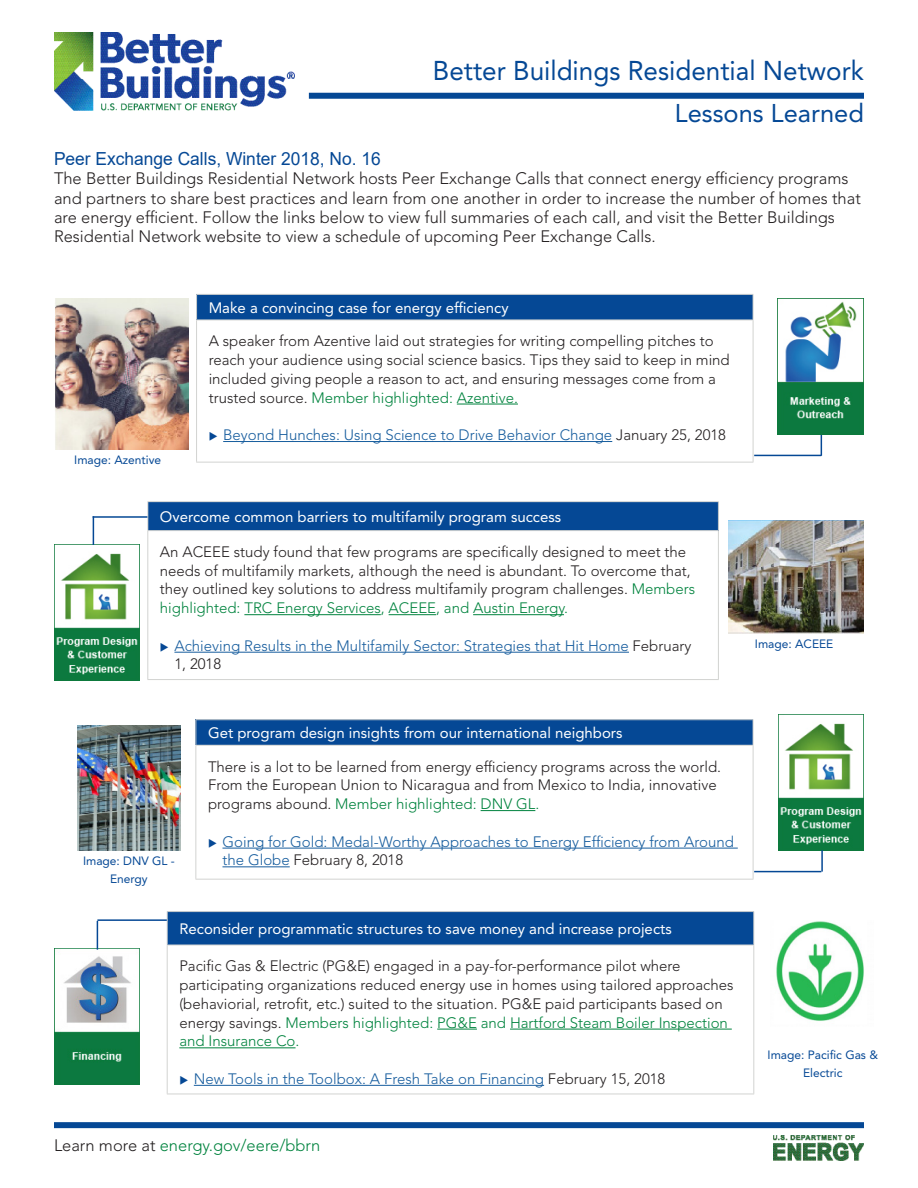
<style>
.page{position:relative;width:918px;height:1188px;background:#fff}
.page>*{position:absolute;margin:0;border:0;box-sizing:border-box;transform-origin:0 0}
.t1{font:27px "Avenir LT Std";color:#054895}
.t2{font:25.5px "Avenir LT Std";color:#054895}
.Body_Text{font:18px "Arial";color:#054895}
.Body_Text-2{font:300 16.5px/19.4px "Avenir LT Std";color:#231f20}
.t3{font:300 16.5px "Avenir LT Std";color:#00833e}
.KT_Body_Text{font:300 15px/18.8px "Avenir LT Std";color:#231f20}
.t4{font:300 15px/18.8px "Avenir LT Std";color:#175d9e}
.KT_Head{font:15px "Avenir LT Std";color:#fff}
.Photo_caption{font:12px/18px "Avenir LT Std";color:#054895;text-align:center}
.s1{color:#00833e}
.s2{color:#054895}
.s3{color:#231f20}
</style>
<div class="page">
<div style="left:54px;top:1122px;width:810px;height:6px;background:#054895"></div>
<img style="left:774px;top:1135px;width:90px;height:25px">
<img style="left:54px;top:32px;width:240px;height:79px">
<div style="left:309px;top:93px;width:555px;height:6px;background:#054895"></div>
<div style="left:148px;top:502px;width:570px;height:29px;background:#054895"></div>
<hr style="left:147px;top:501px;width:572px;height:1px;background:#d2d3d1">
<svg style="left:147px;top:502px;width:1px;height:28px"></svg>
<svg style="left:718px;top:502px;width:1px;height:28px"></svg>
<hr style="left:147px;top:530px;width:572px;height:1px;background:#d2d3d1">
<hr style="left:147px;top:531px;width:1px;height:148px;background:#d2d3d1">
<hr style="left:718px;top:531px;width:1px;height:148px;background:#d2d3d1">
<hr style="left:147px;top:679px;width:572px;height:1px;background:#d2d3d1">
<hr style="left:244px;top:614px;width:137px;height:1px;background:#00833e">
<hr style="left:389px;top:614px;width:47px;height:1px;background:#00833e">
<hr style="left:473px;top:614px;width:91px;height:1px;background:#00833e">
<hr style="left:174px;top:652px;width:455px;height:1px;background:#175d9e">
<div style="left:197px;top:294px;width:556px;height:26px;background:#054895"></div>
<hr style="left:196px;top:294px;width:557px;height:1px;background:#d2d3d1">
<svg style="left:196px;top:295px;width:1px;height:25px"></svg>
<svg style="left:753px;top:295px;width:1px;height:25px"></svg>
<hr style="left:196px;top:320px;width:557px;height:1px;background:#d2d3d1">
<hr style="left:196px;top:320px;width:1px;height:142px;background:#d2d3d1">
<hr style="left:753px;top:320px;width:1px;height:142px;background:#d2d3d1">
<hr style="left:196px;top:462px;width:557px;height:1px;background:#d2d3d1">
<hr style="left:457px;top:404px;width:61px;height:1px;background:#00833e">
<hr style="left:223px;top:441px;width:389px;height:1px;background:#175d9e">
<div style="left:196px;top:720px;width:557px;height:25px;background:#054895"></div>
<hr style="left:195px;top:719px;width:558px;height:1px;background:#d2d3d1">
<svg style="left:195px;top:720px;width:1px;height:25px"></svg>
<svg style="left:753px;top:720px;width:1px;height:25px"></svg>
<hr style="left:195px;top:745px;width:558px;height:1px;background:#d2d3d1">
<hr style="left:195px;top:746px;width:1px;height:133px;background:#d2d3d1">
<hr style="left:753px;top:746px;width:1px;height:133px;background:#d2d3d1">
<hr style="left:195px;top:879px;width:558px;height:1px;background:#d2d3d1">
<hr style="left:481px;top:810px;width:54px;height:1px;background:#00833e">
<hr style="left:222px;top:848px;width:516px;height:1px;background:#175d9e">
<hr style="left:222px;top:866px;width:68px;height:1px;background:#175d9e">
<div style="left:167px;top:912px;width:587px;height:33px;background:#054895"></div>
<hr style="left:167px;top:911px;width:587px;height:1px;background:#d2d3d1">
<hr style="left:167px;top:912px;width:1px;height:33px;background:#d2d3d1">
<hr style="left:753px;top:912px;width:1px;height:33px;background:#d2d3d1">
<hr style="left:167px;top:945px;width:587px;height:1px;background:#d2d3d1">
<hr style="left:167px;top:945px;width:1px;height:149px;background:#d2d3d1">
<hr style="left:753px;top:945px;width:1px;height:149px;background:#d2d3d1">
<hr style="left:167px;top:1094px;width:587px;height:1px;background:#d2d3d1">
<hr style="left:437px;top:1029px;width:40px;height:1px;background:#00833e">
<hr style="left:510px;top:1029px;width:222px;height:1px;background:#00833e">
<hr style="left:179px;top:1047px;width:117px;height:1px;background:#00833e">
<hr style="left:194px;top:1085px;width:350px;height:1px;background:#175d9e">
<img style="left:779px;top:715px;width:85px;height:135px">
<img style="left:54px;top:949px;width:85px;height:135px">
<img style="left:54px;top:545px;width:85px;height:136px">
<hr style="left:754px;top:455px;width:67px;height:1px;background:#054895">
<svg style="left:821px;top:434px;width:1px;height:22px"></svg>
<hr style="left:93px;top:516px;width:54px;height:2px;background:#054895">
<svg style="left:93px;top:516px;width:1px;height:29px"></svg>
<hr style="left:821px;top:850px;width:2px;height:22px;background:#054895">
<hr style="left:754px;top:871px;width:67px;height:1px;background:#054895">
<hr style="left:97px;top:919px;width:70px;height:2px;background:#054895">
<svg style="left:97px;top:921px;width:1px;height:29px"></svg>
<img style="left:55px;top:299px;width:134px;height:151px">
<img style="left:729px;top:520px;width:135px;height:113px">
<img style="left:77px;top:725px;width:104px;height:125px">
<img style="left:776px;top:921px;width:88px;height:100px">
<img style="left:778px;top:302px;width:85px;height:132px">
<h1 class="t1" style="left:433px;top:55px;width:433px">Better Buildings Residential Network</h1>
<p class="t2" style="left:675px;top:98px;width:191px">Lessons Learned</p>
<p class="Body_Text" style="left:54px;top:146px;width:328px">Peer Exchange Calls, Winter 2018, No. 16</p>
<p class="Body_Text-2" style="left:54px;top:169px;width:808px">The Better Buildings Residential Network hosts Peer Exchange Calls that connect energy efficiency programs and partners to share best practices and learn from one another in order to increase the number of homes that are energy efficient. Follow the links below to view full summaries of each call, and visit the Better Buildings Residential Network website to view a schedule of upcoming Peer Exchange Calls.</p>
<p class="Photo_caption" style="left:74px;top:451px;width:88px">Image: Azentive</p>
<p class="KT_Head" style="left:209px;top:299px;width:301px">Make a convincing case for energy efficiency</p>
<p class="KT_Body_Text" style="left:209px;top:332px;width:523px">A speaker from Azentive laid out strategies for writing compelling pitches to reach your audience using social science basics. Tips they said to keep in mind included giving people a reason to act, and ensuring messages come from a trusted source. <span class="s1">Member highlighted: Azentive.</span></p>
<p class="t4" style="left:209px;top:426px;width:519px"><span class="s2">◆</span> Beyond Hunches: Using Science to Drive Behavior Change <span class="s3">January 25, 2018</span></p>
<p class="KT_Head" style="left:160px;top:508px;width:403px">Overcome common barriers to multifamily program success</p>
<p class="KT_Body_Text" style="left:160px;top:542px;width:537px">An ACEEE study found that few programs are specifically designed to meet the needs of multifamily markets, although the need is abundant. To overcome that, they outlined key solutions to address multifamily program challenges. <span class="s1">Members highlighted: TRC Energy Services, ACEEE, and Austin Energy.</span></p>
<p class="t4" style="left:174px;top:636px;width:518px;text-indent:-14px"><span class="s2">◆</span> Achieving Results in the Multifamily Sector: Strategies that Hit Home <span class="s3">February<br>1, 2018</span></p>
<p class="Photo_caption" style="left:83px;top:852px;width:93px">Image: DNV GL -<br>Energy</p>
<p class="KT_Head" style="left:208px;top:724px;width:416px">Get program design insights from our international neighbors</p>
<p class="KT_Body_Text" style="left:208px;top:757px;width:515px">There is a lot to be learned from energy efficiency programs across the world.<br>From the European Union to Nicaragua and from Mexico to India, innovative programs abound. <span class="s1">Member highlighted: DNV GL.</span></p>
<p class="t4" style="left:222px;top:832px;width:513px;text-indent:-14px"><span class="s2">◆</span> Going for Gold: Medal-Worthy Approaches to Energy Efficiency from Around the Globe <span class="s3">February 8, 2018</span></p>
<p class="KT_Head" style="left:179px;top:920px;width:494px">Reconsider programmatic structures to save money and increase projects</p>
<p class="KT_Body_Text" style="left:179px;top:957px;width:556px">Pacific Gas &amp; Electric (PG&amp;E) engaged in a pay-for-performance pilot where participating organizations reduced energy use in homes using tailored approaches (behaviorial, retrofit, etc.) suited to the situation. PG&amp;E paid participants based on energy savings. <span class="s1">Members highlighted: PG&amp;E and Hartford Steam Boiler Inspection and Insurance Co.</span></p>
<p class="t4" style="left:179px;top:1069px;width:488px"><span class="s2">◆</span> New Tools in the Toolbox: A Fresh Take on Financing <span class="s3">February 15, 2018</span></p>
<p class="t3" style="left:54px;top:1136px;width:268px"><span class="s3">Learn more at</span> energy.gov/eere/bbrn</p>
<p class="Photo_caption" style="left:755px;top:635px;width:80px">Image: ACEEE</p>
<p class="Photo_caption" style="left:768px;top:1046px;width:112px">Image: Pacific Gas &amp;<br>Electric</p>
</div>
